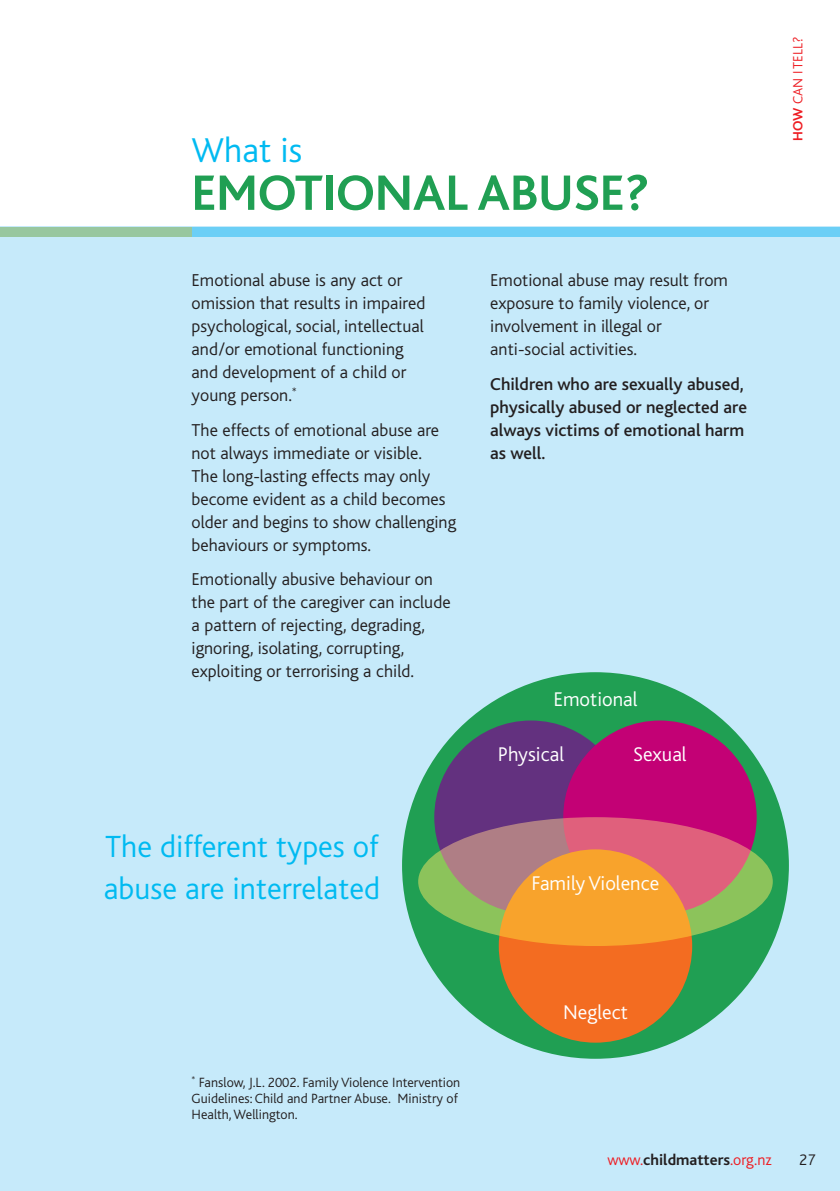
<style>
.page{position:relative;width:840px;height:1191px;background:#fff}
.page>*{position:absolute;margin:0;border:0;box-sizing:border-box;transform-origin:0 0}
.Heading__Large{font:700 52px "Bliss CE";color:#209f53}
.Heading__Small{font:300 36px "Bliss CE";color:#00baf1}
.Heading__Small-2{font:300 32px/42px "Bliss CE";color:#00baf1}
.Heading__Small-3{font:300 20.8px "Bliss CE";color:#fff}
.Body_Text{font:300 18px/23px "Bliss CE";color:#231f20}
.Body_Text-2{font:500 18px/23px "Bliss CE";color:#231f20}
.t1{font:700 16px "Bliss CE";color:#231f20}
.t2{font:300 16px "Bliss CE";color:#231f20}
.Body_Text-3{font:300 14px/16px "Bliss CE";color:#231f20}
.t3{font:300 14px "Bliss CE";color:#ee1d23}
.s1{font-weight:700}
.s2{font-weight:300;color:#ee1d23}
</style>
<div class="page">
<div style="left:0;top:227px;width:839px;height:964px;background:#c6eafa"></div>
<div style="left:191px;top:227px;width:648px;height:9px;background:#6bcff6"></div>
<div style="left:0;top:227px;width:191px;height:9px;background:#98c79f"></div>
<div style="left:402px;top:672px;width:386px;height:386px;background:#209f53;border-radius:50%"></div>
<div style="left:434px;top:720px;width:193px;height:193px;background:#63317f;border-radius:50%"></div>
<div style="left:563px;top:720px;width:193px;height:193px;background:#c30175;border-radius:50%"></div>
<div style="left:498px;top:849px;width:193px;height:193px;background:#f36c21;border-radius:50%"></div>
<svg style="left:418px;top:817px;width:354px;height:129px;background:#d09158"></svg>
<p class="Heading__Small" style="left:191px;top:131px;width:112px">What is</p>
<p class="Heading__Large" style="left:191px;top:165px;width:459px">EMOTIONAL ABUSE?</p>
<p class="Body_Text" style="left:191px;top:269px;width:235px">Emotional abuse is any act or omission that results in impaired psychological, social, intellectual and/or emotional functioning and development of a child or young person.<sup>*</sup></p>
<p class="Body_Text" style="left:191px;top:418px;width:266px">The effects of emotional abuse are not always immediate or visible.<br>The long-lasting effects may only become evident as a child becomes older and begins to show challenging behaviours or symptoms.</p>
<p class="Body_Text" style="left:191px;top:568px;width:260px">Emotionally abusive behaviour on the part of the caregiver can include a pattern of rejecting, degrading, ignoring, isolating, corrupting, exploiting or terrorising a child.</p>
<p class="Heading__Small-2" style="left:104px;top:826px;width:278px">The different types of abuse are interrelated</p>
<p class="Body_Text" style="left:490px;top:269px;width:239px">Emotional abuse may result from exposure to family violence, or involvement in illegal or anti-social activities.</p>
<p class="Body_Text-2" style="left:490px;top:372px;width:258px">Children who are sexually abused, physically abused or neglected are always victims of emotional harm as well.</p>
<p class="Heading__Small-3" style="left:553px;top:688px;width:86px">Emotional</p>
<p class="Heading__Small-3" style="left:497px;top:743px;width:68px">Physical</p>
<p class="Heading__Small-3" style="left:632px;top:743px;width:55px">Sexual</p>
<p class="Heading__Small-3" style="left:531px;top:872px;width:129px">Family Violence</p>
<p class="Body_Text-3" style="left:191px;top:1074px;width:270px"><sup>*</sup> Fanslow, J.L. 2002. Family Violence Intervention<br>Guidelines: Child and Partner Abuse. Ministry of<br>Health, Wellington.</p>
<p class="Heading__Small-3" style="left:563px;top:1000px;width:66px">Neglect</p>
<p class="t3" style="left:790px;top:141px;width:105px;rotate:-90deg"><span class="s1">HOW</span> CAN I TELL?</p>
<p class="t1" style="left:607px;top:1151px;width:166px"><span class="s2">www.</span>childmatters<span class="s2">.org.nz</span></p>
<p class="t2" style="left:798px;top:1151px;width:18px">27</p>
</div>
